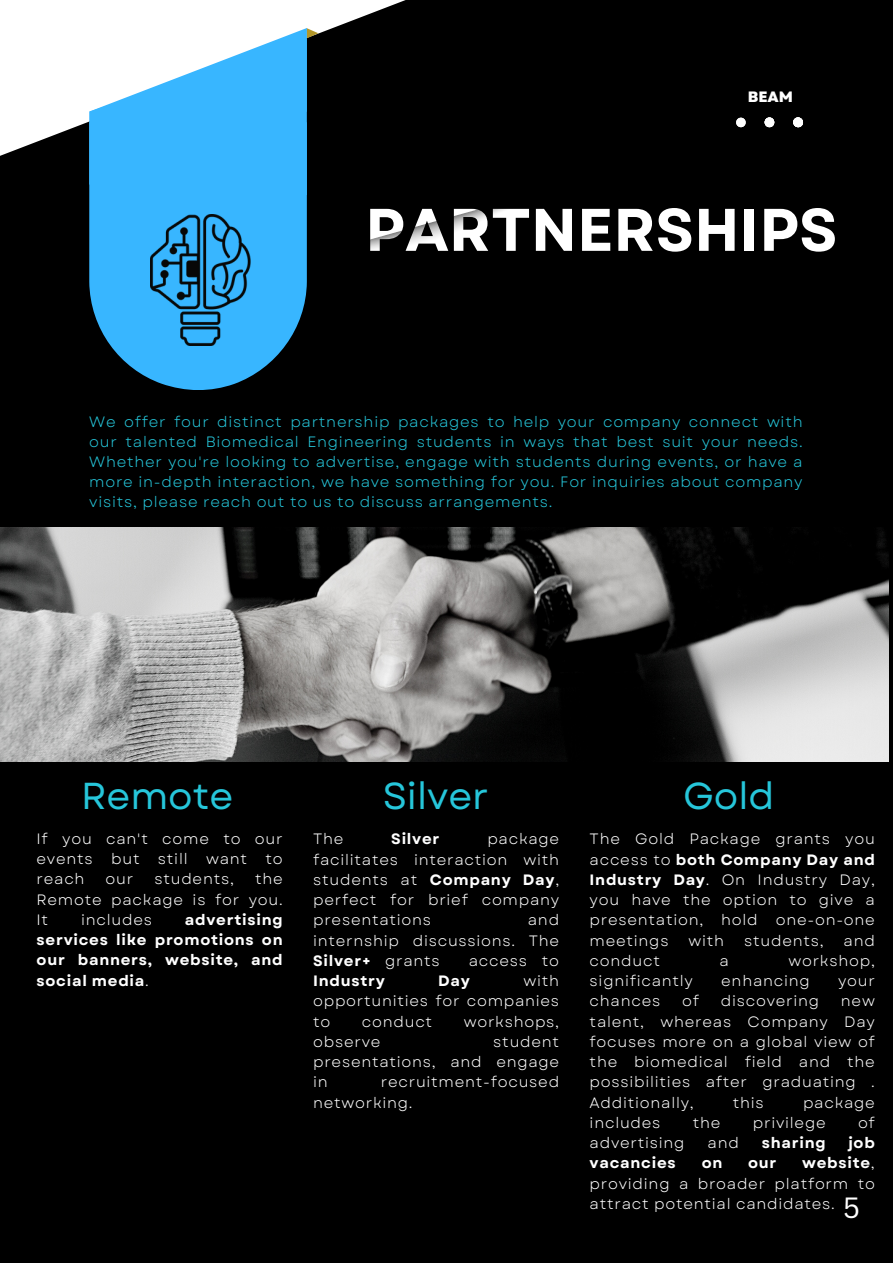
<style>
.page{position:relative;width:893px;height:1264px;background:#fff}
.page>*{position:absolute;margin:0;border:0;box-sizing:border-box;transform-origin:0 0}
.t1{font:700 60px "Garet";color:#fff}
.t2{font:37.5px "Garet";color:#26c6da}
.t3{font:28.5px "Canva Sans";color:#fff}
.t4{font:15px/20.2px "Garet";letter-spacing:.05em;color:#fff;text-align:justify}
.t5{font:15px/20.2px "Garet";letter-spacing:.05em;color:#26c6da;text-align:justify}
.t6{font:700 15px/20.2px "Garet";letter-spacing:.05em;color:#fff;text-align:justify}
.t7{font:800 15px "Garet";color:#fff}
.s1{font-weight:400}
.s2{font-weight:700}
</style>
<div class="page">
<div style="left:0;top:0;width:892px;height:1262px;background:#000"></div>
<svg style="left:0;top:0;width:405px;height:156px;fill:#fff"></svg>
<svg style="left:89px;top:195px;width:218px;height:195px;fill:#38b6ff"></svg>
<svg style="left:89px;top:28px;width:229px;height:167px;background:#65bff2"></svg>
<img style="left:0;top:527px;width:888px;height:234px">
<svg style="left:736px;top:118px;width:9px;height:9px"></svg>
<svg style="left:764px;top:117px;width:10px;height:10px"></svg>
<svg style="left:793px;top:117px;width:10px;height:10px"></svg>
<img style="left:150px;top:214px;width:105px;height:131px">
<p class="t7" style="left:747px;top:86px;width:47px">BEAM</p>
<p class="t1" style="left:365px;top:187px;width:474px">PARTNERSHIPS</p>
<p class="t5" style="left:89px;top:411px;width:714px">We offer four distinct partnership packages to help your company connect with our talented Biomedical Engineering students in ways that best suit your needs.<br>Whether you're looking to advertise, engage with students during events, or have a more in-depth interaction, we have something for you. For inquiries about company visits, please reach out to us to discuss arrangements.</p>
<p class="t2" style="left:81px;top:768px;width:154px">Remote</p>
<p class="t2" style="left:382px;top:768px;width:107px">Silver</p>
<p class="t4" style="left:37px;top:828px;width:247px">If you can't come to our events but still want to reach</p>
<p class="t4" style="left:37px;top:869px;width:247px;text-indent:218px">the Remote package is for you.<br>It</p>
<p class="t4" style="left:106px;top:869px;width:29px">our</p>
<p class="t4" style="left:154px;top:869px;width:81px">students,</p>
<p class="t6" style="left:37px;top:909px;width:247px;text-indent:148px">advertising services like promotions on our banners, website, and social media<span class="s1">.</span></p>
<p class="t4" style="left:81px;top:909px;width:72px">includes</p>
<p class="t4" style="left:313px;top:829px;width:32px">The</p>
<p class="t6" style="left:391px;top:829px;width:50px">Silver</p>
<p class="t4" style="left:313px;top:829px;width:247px;text-indent:174px">package facilitates interaction with students at <span class="s2">Company Day</span>, perfect for brief company presentations</p>
<p class="t4" style="left:313px;top:910px;width:247px;text-indent:215px">and internship discussions. The <span class="s2">Silver+</span> grants</p>
<p class="t4" style="left:469px;top:950px;width:92px">access to</p>
<p class="t4" style="left:313px;top:970px;width:247px;text-indent:210px">with opportunities for companies to</p>
<p class="t6" style="left:313px;top:970px;width:73px">Industry</p>
<p class="t6" style="left:438px;top:970px;width:33px">Day</p>
<p class="t4" style="left:362px;top:1011px;width:72px">conduct</p>
<p class="t4" style="left:463px;top:1011px;width:97px">workshops,</p>
<p class="t4" style="left:313px;top:1031px;width:69px">observe</p>
<p class="t4" style="left:313px;top:1031px;width:247px;text-indent:180px">student presentations, and engage in</p>
<p class="t4" style="left:313px;top:1072px;width:247px;text-indent:68px">recruitment-focused networking.</p>
<p class="t2" style="left:683px;top:768px;width:93px">Gold</p>
<p class="t4" style="left:589px;top:829px;width:287px">The Gold Package grants you access to <span class="s2">both Company Day and Industry Day</span>. On Industry Day, you have the option to give a presentation, hold one-on-one meetings</p>
<p class="t4" style="left:688px;top:930px;width:37px">with</p>
<p class="t4" style="left:744px;top:930px;width:81px">students,</p>
<p class="t4" style="left:843px;top:930px;width:33px">and</p>
<p class="t4" style="left:589px;top:950px;width:72px">conduct</p>
<p class="t4" style="left:719px;top:950px;width:11px">a</p>
<p class="t4" style="left:788px;top:950px;width:88px">workshop,</p>
<p class="t4" style="left:589px;top:970px;width:105px">significantly</p>
<p class="t4" style="left:721px;top:970px;width:90px">enhancing</p>
<p class="t4" style="left:838px;top:970px;width:38px">your</p>
<p class="t4" style="left:589px;top:991px;width:72px">chances</p>
<p class="t4" style="left:682px;top:991px;width:18px">of</p>
<p class="t4" style="left:720px;top:991px;width:100px">discovering</p>
<p class="t4" style="left:589px;top:991px;width:287px;text-indent:251px">new talent, whereas Company Day focuses more on a global view of the biomedical field and the possibilities after graduating .<br>Additionally,</p>
<p class="t4" style="left:732px;top:1092px;width:32px">this</p>
<p class="t4" style="left:803px;top:1092px;width:73px">package</p>
<p class="t4" style="left:589px;top:1112px;width:72px">includes</p>
<p class="t4" style="left:692px;top:1112px;width:29px">the</p>
<p class="t4" style="left:752px;top:1112px;width:74px">privilege</p>
<p class="t4" style="left:857px;top:1112px;width:18px">of</p>
<p class="t4" style="left:589px;top:1132px;width:96px">advertising</p>
<p class="t4" style="left:707px;top:1132px;width:33px">and</p>
<p class="t6" style="left:761px;top:1132px;width:65px">sharing</p>
<p class="t6" style="left:848px;top:1132px;width:28px">job</p>
<p class="t6" style="left:589px;top:1152px;width:88px">vacancies</p>
<p class="t6" style="left:701px;top:1152px;width:22px">on</p>
<p class="t6" style="left:748px;top:1152px;width:30px">our</p>
<p class="t4" style="left:589px;top:1152px;width:287px;text-indent:212px"><span class="s2">website</span>, providing a broader platform to attract potential candidates.</p>
<p class="t3" style="left:843px;top:1187px;width:18px">5</p>
</div>
